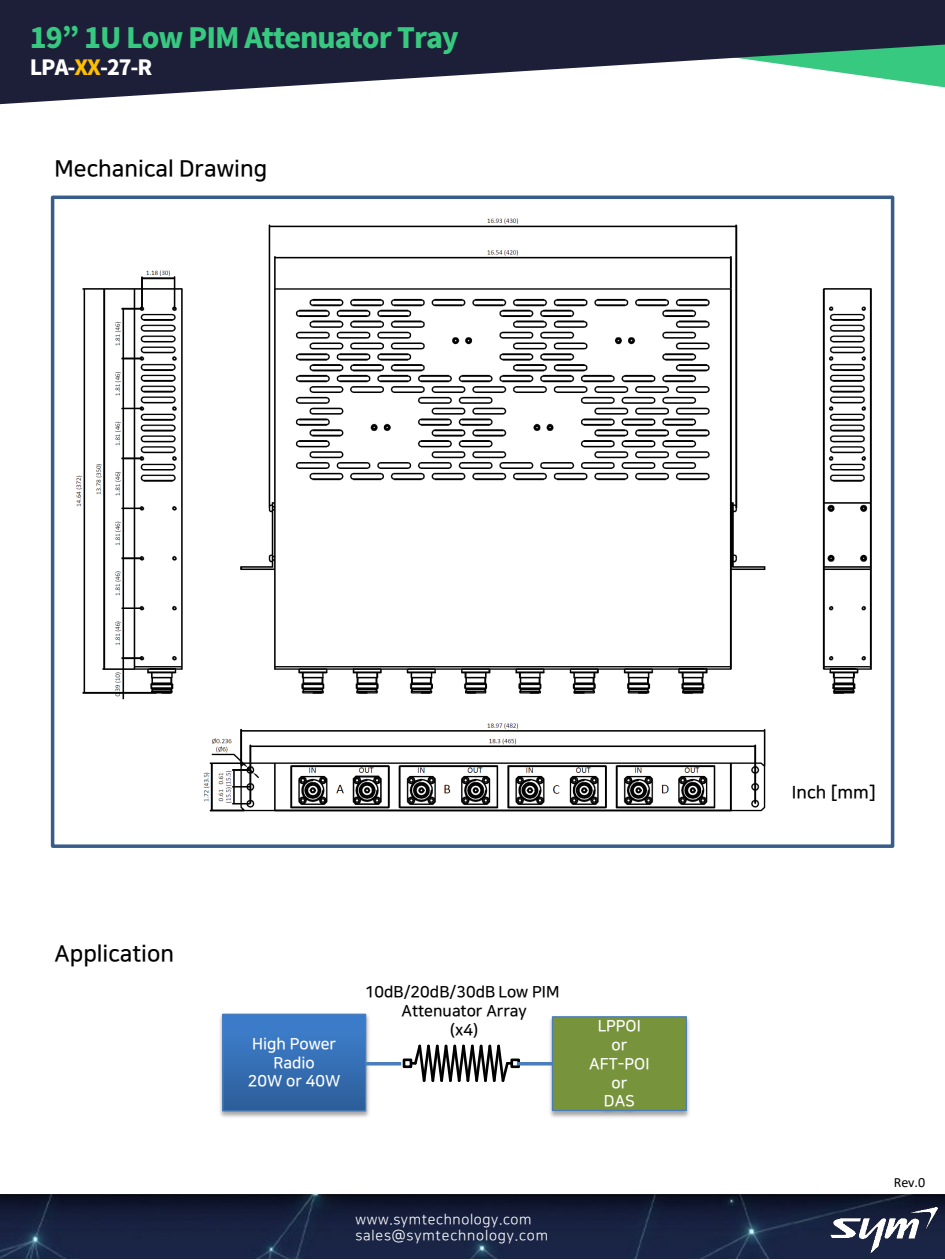
<style>
.page{position:relative;width:945px;height:1260px;background:#fff}
.page>*{position:absolute;margin:0;border:0;box-sizing:border-box;transform-origin:0 0}
.t1{font:900 28px "Noto Sans CJ Kkr";letter-spacing:-.04em;color:#37c980}
.t2{font:22.75px "Nanum Square OTFB";color:#000}
.t3{font:900 21px "Noto Sans CJ Kkr";letter-spacing:-.045em;color:#fff}
.t4{font:17.5px "Nanum Square OTFB";letter-spacing:.005em;color:#000}
.t5{font:15.75px/18.9px "Nanum Square OTFB";color:#fff;text-align:center}
.t6{font:15.75px/18.9px "Nanum Square OTFB";color:#000;text-align:center}
.t7{font:14px/16.8px "Nanum Square OTFR";letter-spacing:.055em;color:#fff}
.t8{font:14px "Calibri";color:#000}
.s1{color:#ffc000}
</style>
<div class="page">
<img style="left:76px;top:218px;width:796px;height:594px">
<img style="left:0;top:1194px;width:945px;height:65px">
<img style="left:830px;top:1208px;width:107px;height:45px">
<svg style="left:0;top:0;width:945px;height:104px;fill:#1d1f39"></svg>
<div style="left:51px;top:196px;width:843px;height:652px;border:4px solid #385d8a"></div>
<img style="left:220px;top:1013px;width:149px;height:104px">
<div style="left:223px;top:1014px;width:143px;height:97px;background:linear-gradient(to bottom,#3e80d0,#2d5e9a)"></div>
<div style="left:222px;top:1014px;width:144px;height:98px;border:1px solid #4a7ebb"></div>
<img style="left:550px;top:1016px;width:140px;height:102px">
<img style="left:574px;top:1111px;width:91px;height:7px">
<div style="left:552px;top:1016px;width:135px;height:95px;background:#77933c;border:1px solid #4a7ebb"></div>
<svg style="left:366px;top:1062px;width:35px;height:4px"></svg>
<svg style="left:411px;top:1044px;width:101px;height:38px"></svg>
<div style="left:403px;top:1059px;width:9px;height:9px;border:3px solid #000"></div>
<div style="left:510px;top:1059px;width:10px;height:9px;border:3px solid #000"></div>
<svg style="left:517px;top:1062px;width:35px;height:4px"></svg>
<h1 class="t1" style="left:30px;top:22px;width:431px">19” 1U Low PIM Attenuator Tray</h1>
<h3 class="t3" style="left:30px;top:55px;width:124px">LPA-<span class="s1">XX</span>-27-R</h3>
<h2 class="t2" style="left:55px;top:157px;width:214px">Mechanical Drawing</h2>
<h2 class="t2" style="left:55px;top:942px;width:121px">Application</h2>
<p class="t5" style="left:248px;top:1035px;width:94px">High Power<br>Radio<br>20W or 40W</p>
<p class="t6" style="left:365px;top:983px;width:196px">10dB/20dB/30dB Low PIM<br>Attenuator Array<br>(x4)</p>
<p class="t5" style="left:589px;top:1017px;width:62px">LPPOI or<br>AFT-POI or<br>DAS</p>
<p class="t7" style="left:355px;top:1211px;width:194px">www.symtechnology.com sales@symtechnology.com</p>
<p class="t4" style="left:792px;top:783px;width:85px">Inch [mm]</p>
<p class="t8" style="left:894px;top:1173px;width:33px">Rev.0</p>
</div>
